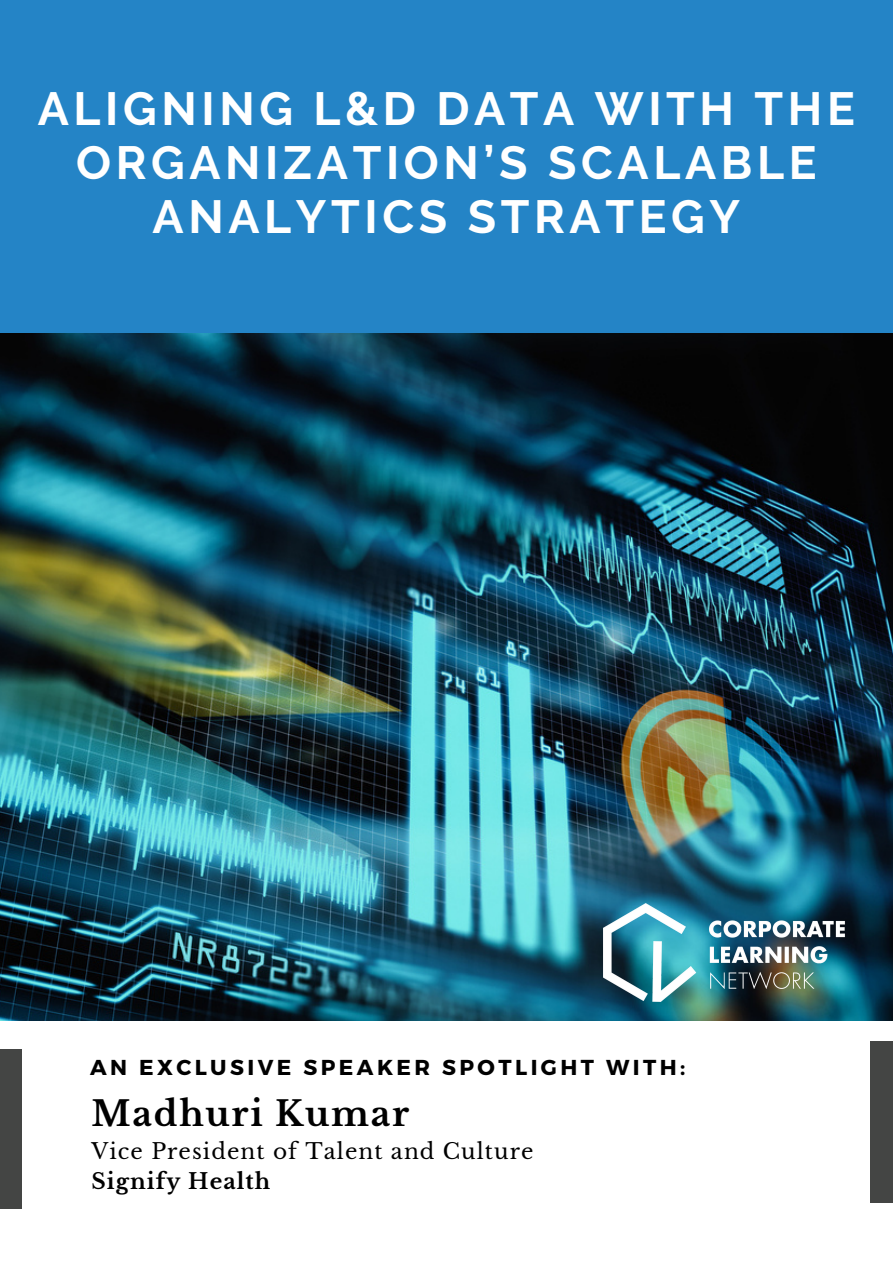
<style>
.page{position:relative;width:893px;height:1264px;background:#fff}
.page>*{position:absolute;margin:0;border:0;box-sizing:border-box;transform-origin:0 0}
.t1{font:700 46.35px/54px "Raleway";letter-spacing:.1em;color:#fff;text-align:center}
.t2{font:700 34.2px "Libre Baskerville";letter-spacing:.05em;color:#000}
.t3{font:700 21.6px "Montserrat";letter-spacing:.16em;color:#000}
.t4{font:21.6px "Libre Baskerville";letter-spacing:.05em;color:#000}
.t5{font:700 21.6px "Libre Baskerville";letter-spacing:.05em;color:#000}
</style>
<div class="page">
<div style="left:0;top:0;width:892px;height:415px;background:#2484c6"></div>
<div style="left:0;top:1049px;width:21px;height:159px;background:#444544"></div>
<div style="left:870px;top:1041px;width:22px;height:160px;background:#444544"></div>
<img style="left:0;top:334px;width:892px;height:686px">
<img style="left:603px;top:903px;width:289px;height:98px">
<p class="t1" style="left:38px;top:82px;width:818px">ALIGNING L&amp;D DATA WITH THE<br>ORGANIZATION’S SCALABLE<br>ANALYTICS STRATEGY</p>
<p class="t3" style="left:90px;top:1052px;width:596px">AN EXCLUSIVE SPEAKER SPOTLIGHT WITH:</p>
<p class="t2" style="left:91px;top:1092px;width:319px">Madhuri Kumar</p>
<p class="t4" style="left:91px;top:1138px;width:443px">Vice President of Talent and Culture</p>
<p class="t5" style="left:91px;top:1168px;width:180px">Signify Health</p>
</div>
